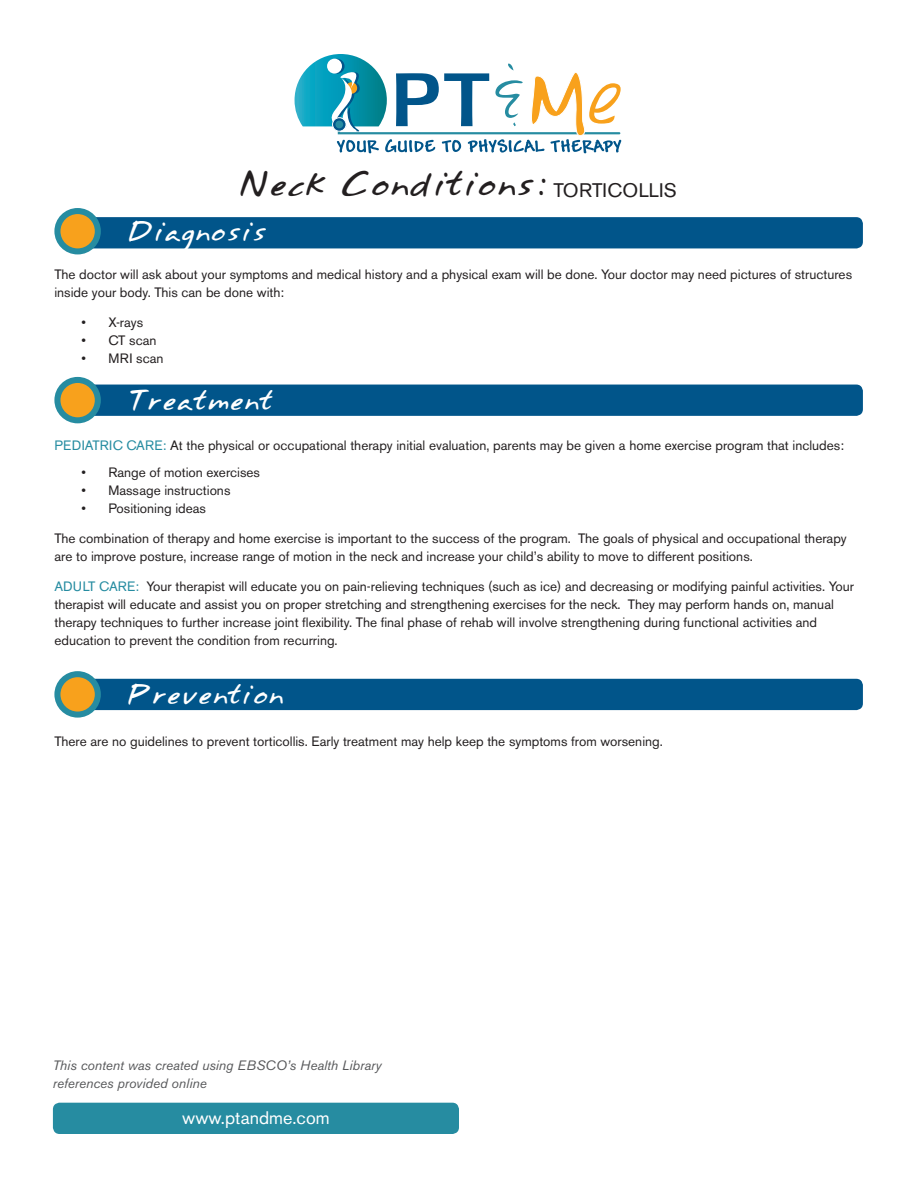
<style>
.page{position:relative;width:918px;height:1188px;background:#fff}
.page>*{position:absolute;margin:0;border:0;box-sizing:border-box;transform-origin:0 0}
.t1{font:30px "Annifont";color:#231f20}
.t2{font:24px "Annifont";color:#fff}
.t3{font:18px "Akzidenz Grotesk BE";color:#fff}
.t4{font:13.5px/18px "Akzidenz Grotesk BE";color:#231f20}
.t5{font:italic 13.5px/18px "Akzidenz Grotesk BE";color:#57585a}
.s1{font-family:"Akzidenz Grotesk BE";font-size:19.5px}
.s2{color:#268ca1}
</style>
<div class="page">
<svg style="left:295px;top:54px;width:326px;height:99px"></svg>
<svg style="left:333px;top:118px;width:13px;height:13px"></svg>
<div style="left:332px;top:117px;width:14px;height:14px;border:1px solid #fff;border-radius:50%"></div>
<div style="left:335px;top:121px;width:8px;height:7px;background:#268ca1;border-radius:50%"></div>
<div style="left:80px;top:217px;width:783px;height:31px;background:#01558a;border-radius:7px"></div>
<div style="left:80px;top:385px;width:783px;height:31px;background:#01558a;border-radius:7px"></div>
<div style="left:80px;top:679px;width:783px;height:31px;background:#01558a;border-radius:7px"></div>
<div style="left:53px;top:1103px;width:406px;height:31px;background:#268ca1;border-radius:7px"></div>
<svg style="left:57px;top:211px;width:41px;height:40px"></svg>
<div style="left:54px;top:208px;width:47px;height:46px;border:6px solid #268ca1;border-radius:50%"></div>
<svg style="left:57px;top:380px;width:41px;height:40px"></svg>
<div style="left:54px;top:377px;width:47px;height:46px;border:6px solid #268ca1;border-radius:50%"></div>
<svg style="left:57px;top:674px;width:41px;height:41px"></svg>
<div style="left:54px;top:671px;width:47px;height:47px;border:6px solid #268ca1;border-radius:50%"></div>
<h1 class="t1" style="left:239px;top:158px;width:440px">Neck Conditions: <span class="s1">TORTICOLLIS</span></h1>
<h2 class="t2" style="left:126px;top:211px;width:142px">Diagnosis</h2>
<p class="t4" style="left:54px;top:265px;width:799px">The doctor will ask about your symptoms and medical history and a physical exam will be done. Your doctor may need pictures of structures inside your body. This can be done with:</p>
<p class="t4" style="left:81px;top:313px;width:63px">• X-rays</p>
<p class="t4" style="left:81px;top:331px;width:77px">• CT scan</p>
<p class="t4" style="left:81px;top:349px;width:84px">• MRI scan</p>
<h2 class="t2" style="left:126px;top:380px;width:148px">Treatment</h2>
<p class="t4" style="left:54px;top:436px;width:791px"><span class="s2">PEDIATRIC CARE:</span> At the physical or occupational therapy initial evaluation, parents may be given a home exercise program that includes:</p>
<p class="t4" style="left:81px;top:463px;width:180px">• Range of motion exercises</p>
<p class="t4" style="left:81px;top:481px;width:151px">• Massage instructions</p>
<p class="t4" style="left:81px;top:499px;width:126px">• Positioning ideas</p>
<p class="t4" style="left:54px;top:529px;width:794px">The combination of therapy and home exercise is important to the success of the program. The goals of physical and occupational therapy are to improve posture, increase range of motion in the neck and increase your child’s ability to move to different positions.</p>
<p class="t4" style="left:54px;top:577px;width:801px"><span class="s2">ADULT CARE:</span> Your therapist will educate you on pain-relieving techniques (such as ice) and decreasing or modifying painful activities. Your therapist will educate and assist you on proper stretching and strengthening exercises for the neck. They may perform hands on, manual therapy techniques to further increase joint flexibility. The final phase of rehab will involve strengthening during functional activities and education to prevent the condition from recurring.</p>
<h2 class="t2" style="left:126px;top:674px;width:159px">Prevention</h2>
<p class="t4" style="left:54px;top:732px;width:610px">There are no guidelines to prevent torticollis. Early treatment may help keep the symptoms from worsening.</p>
<p class="t5" style="left:53px;top:1057px;width:330px">This content was created using EBSCO’s Health Library references provided online</p>
<h3 class="t3" style="left:182px;top:1107px;width:149px">www.ptandme.com</h3>
</div>
